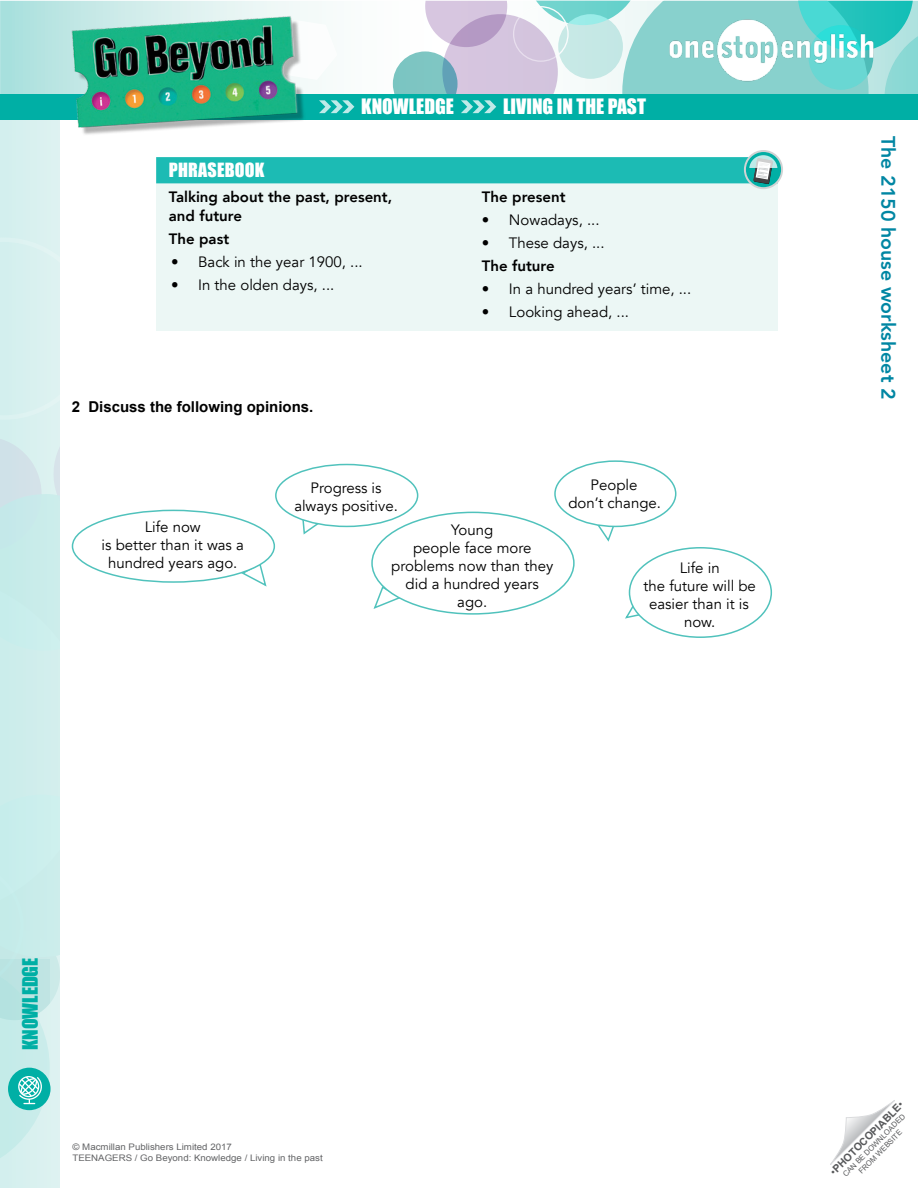
<style>
.page{position:relative;width:918px;height:1188px;background:#fff}
.page>*{position:absolute;margin:0;border:0;box-sizing:border-box;transform-origin:0 0}
.t1{font:19.5px "Impact";color:#fff}
._13pt_sidebar_worksh{font:800 19.5px "Avenir";color:#0086a3}
.t2{font:19.5px "Impact";color:#00afa5}
.Phrasebook_title{font:18px "Impact";letter-spacing:.01em;color:#fff}
._10pt_copy{font:15px/18px "Avenir";color:#000;text-align:center}
.copy{font:800 15px/18.8px "Avenir";color:#000}
.copy-2{font:700 15px "Arial";color:#000}
.t3{font:700 10.5px "Arial";color:#58595b}
.t4{font:9px/10.8px "Arial";color:#636466;scale:1.08 1}
.t5{font:7.5px/9px "Arial";color:#58595b;text-align:center}
.s1{font-weight:400}
</style>
<div class="page">
<svg style="left:0;top:1px;width:416px;height:93px"></svg>
<div style="left:393px;top:51px;width:65px;height:65px;background:#7dc5c2;border-radius:50%"></div>
<div style="left:0;top:107px;width:59px;height:1081px;background:#d9f1ef"></div>
<svg style="left:305px;top:20px;width:32px;height:60px"></svg>
<svg style="left:830px;top:1100px;width:65px;height:65px"></svg>
<svg style="left:0;top:252px;width:59px;height:906px"></svg>
<div style="left:0;top:94px;width:918px;height:26px;background:#00afa5"></div>
<svg style="left:319px;top:100px;width:35px;height:13px"></svg>
<svg style="left:425px;top:1px;width:493px;height:113px"></svg>
<svg style="left:625px;top:598px;width:19px;height:22px"></svg>
<svg style="left:595px;top:525px;width:21px;height:17px"></svg>
<svg style="left:373px;top:585px;width:29px;height:24px"></svg>
<svg style="left:240px;top:562px;width:27px;height:25px"></svg>
<svg style="left:301px;top:519px;width:22px;height:16px"></svg>
<div style="left:72px;top:510px;width:202px;height:72px;background:#fff;border-radius:50%"></div>
<div style="left:72px;top:510px;width:203px;height:73px;border:2px solid #50c2bc;border-radius:50%"></div>
<div style="left:276px;top:465px;width:142px;height:61px;background:#fff;border-radius:50%"></div>
<div style="left:275px;top:464px;width:143px;height:63px;border:2px solid #50c2bc;border-radius:50%"></div>
<div style="left:629px;top:548px;width:142px;height:89px;background:#fff;border-radius:50%"></div>
<div style="left:629px;top:547px;width:143px;height:91px;border:2px solid #50c2bc;border-radius:50%"></div>
<div style="left:554px;top:460px;width:122px;height:67px;border:2px solid #50c2bc;border-radius:50%"></div>
<div style="left:372px;top:512px;width:202px;height:102px;background:#fff;border-radius:50%"></div>
<div style="left:156px;top:157px;width:622px;height:173px;background:#ecf7f5"></div>
<div style="left:156px;top:157px;width:622px;height:26px;background:#1cbbb4"></div>
<svg style="left:745px;top:151px;width:37px;height:37px"></svg>
<div style="left:744px;top:150px;width:39px;height:39px;border:2px solid #d1d3d4;border-radius:50%"></div>
<svg style="left:749px;top:155px;width:28px;height:29px"></svg>
<img style="left:667px;top:12px;width:209px;height:75px">
<img style="left:72px;top:15px;width:233px;height:120px">
<h1 class="t1" style="left:361px;top:91px;width:94px">KNOWLEDGE</h1>
<h1 class="t1" style="left:503px;top:91px;width:144px">LIVING IN THE PAST</h1>
<p class="Phrasebook_title" style="left:169px;top:156px;width:97px">PHRASEBOOK</p>
<p class="copy" style="left:169px;top:187px;width:225px">Talking about the past, present, and future</p>
<p class="copy" style="left:169px;top:229px;width:62px">The past</p>
<p class="_10pt_copy" style="left:171px;top:253px;width:193px">• Back in the year 1900, ...</p>
<p class="_10pt_copy" style="left:171px;top:276px;width:165px">• In the olden days, ...</p>
<p class="copy-2" style="left:72px;top:397px;width:243px">2 Discuss the following opinions.</p>
<p class="_10pt_copy" style="left:294px;top:479px;width:105px">Progress is always positive.</p>
<p class="copy" style="left:482px;top:187px;width:85px">The present</p>
<p class="_10pt_copy" style="left:482px;top:211px;width:119px">• Nowadays, ...</p>
<p class="_10pt_copy" style="left:482px;top:234px;width:124px">• These days, ...</p>
<p class="copy" style="left:482px;top:256px;width:74px">The future</p>
<p class="_10pt_copy" style="left:482px;top:280px;width:211px">• In a hundred years’ time, ...</p>
<p class="_10pt_copy" style="left:482px;top:303px;width:149px">• Looking ahead, ...</p>
<p class="_10pt_copy" style="left:568px;top:476px;width:94px">People<br>don’t change.</p>
<p class="_10pt_copy" style="left:102px;top:518px;width:144px">Life now<br>is better than it was a hundred years ago.</p>
<p class="_10pt_copy" style="left:391px;top:521px;width:163px">Young<br>people face more problems now than they did a hundred years ago.</p>
<p class="_10pt_copy" style="left:644px;top:559px;width:114px">Life in<br>the future will be easier than it is now.</p>
<p class="_13pt_sidebar_worksh" style="left:903px;top:136px;width:265px;rotate:90deg">The 2150 house worksheet 2</p>
<h1 class="t2" style="left:15px;top:1050px;width:94px;rotate:-90deg">KNOWLEDGE</h1>
<p class="t4" style="left:73px;top:1142px;width:233px">© Macmillan Publishers Limited 2017<br>TEENAGERS / Go Beyond: Knowledge / Living in the past</p>
<p class="t3" style="left:827px;top:1168px;width:100px;rotate:-45deg"><span class="s1">•</span>PHOTOCOPIABLE<span class="s1">•</span></p>
<p class="t5" style="left:841px;top:1172px;width:86px;rotate:-45deg">CAN BE DOWNLOADED<br>FROM WEBSITE</p>
</div>
